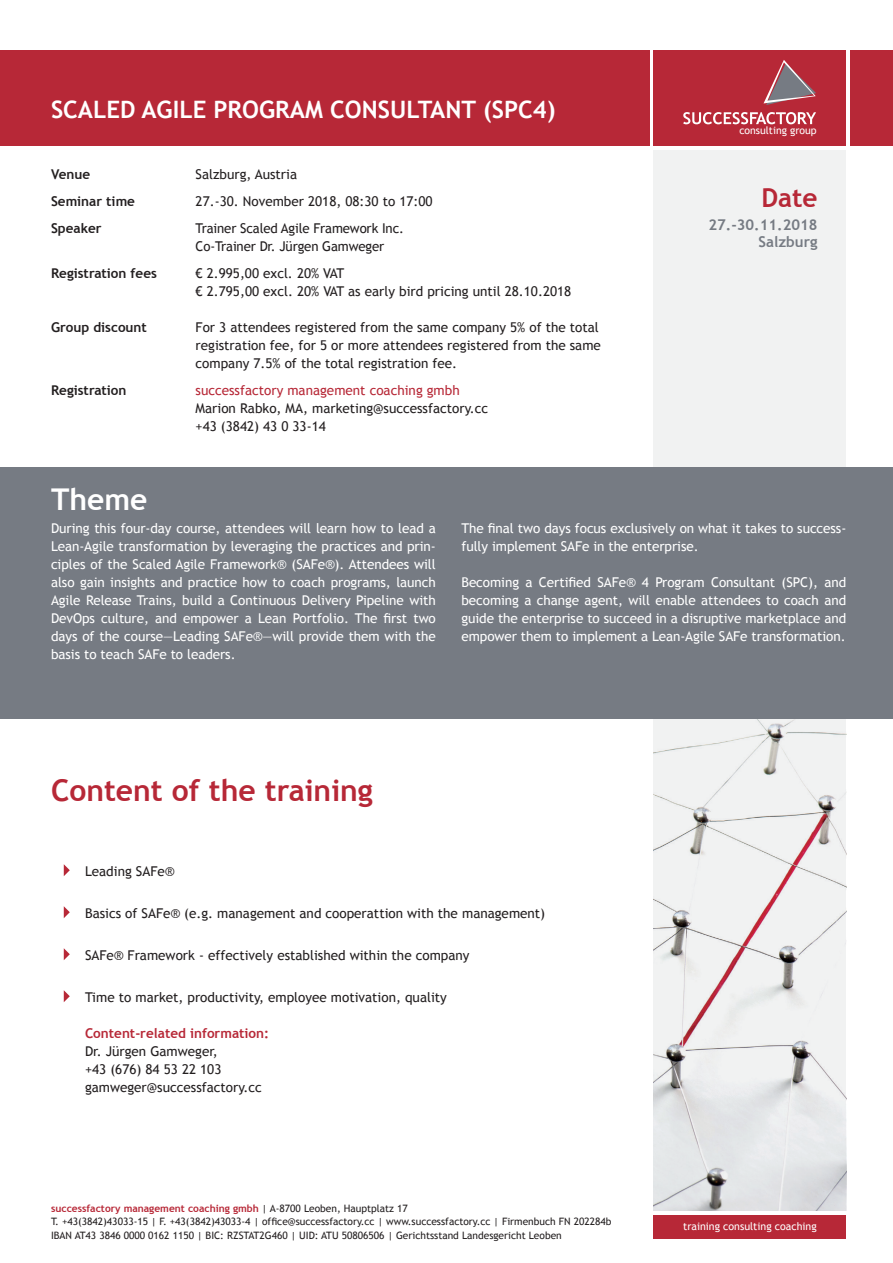
<style>
.page{position:relative;width:893px;height:1263px;background:#fff}
.page>*{position:absolute;margin:0;border:0;box-sizing:border-box;transform-origin:0 0}
.t1{font:700 30px "Trebuchet MS";color:#b72837}
.t2{font:700 30px "Trebuchet MS";color:#fff}
.t3{font:700 26.1px "Trebuchet MS";color:#b72837}
.t4{font:700 24px "Trebuchet MS";color:#fff}
.t5{font:700 14.85px "Trebuchet MS";color:#767b83}
.t6{font:13.5px/18px "Trebuchet MS";letter-spacing:-.005em;color:#fff;text-align:justify}
.t7{font:13.5px/18px "Trebuchet MS";color:#231f20}
.t8{font:700 13.5px "Trebuchet MS";color:#231f20}
.t9{font:13.5px "Trebuchet MS";color:#b72837}
.t10{font:700 13.5px "Trebuchet MS";color:#b72837}
.t11{font:10.65px "Trebuchet MS";color:#fff}
.t12{font:10.5px "Trebuchet MS";color:#fff}
.t13{font:10.2px "Trebuchet MS";color:#231f20}
.t14{font:700 10.2px "Trebuchet MS";color:#b72837}
.s1{font-weight:400;color:#231f20}
</style>
<div class="page">
<div style="left:653px;top:150px;width:193px;height:1061px;background:#f1f2f2"></div>
<div style="left:653px;top:50px;width:193px;height:96px;background:#b72837"></div>
<svg style="left:763px;top:60px;width:53px;height:45px"></svg>
<svg style="left:683px;top:112px;width:133px;height:12px"></svg>
<div style="left:851px;top:50px;width:42px;height:96px;background:#b72837"></div>
<div style="left:0;top:50px;width:649px;height:96px;background:#b72837"></div>
<svg style="left:64px;top:864px;width:6px;height:12px"></svg>
<svg style="left:64px;top:906px;width:6px;height:12px"></svg>
<svg style="left:64px;top:948px;width:6px;height:12px"></svg>
<svg style="left:64px;top:990px;width:6px;height:12px"></svg>
<div style="left:0;top:467px;width:893px;height:252px;background:#767b83"></div>
<div style="left:653px;top:1215px;width:193px;height:23px;background:#b72837"></div>
<img style="left:653px;top:719px;width:193px;height:492px">
<p class="t4" style="left:51px;top:94px;width:506px">SCALED AGILE PROGRAM CONSULTANT (SPC4)</p>
<p class="t8" style="left:51px;top:165px;width:41px">Venue</p>
<p class="t7" style="left:196px;top:165px;width:103px">Salzburg, Austria</p>
<p class="t8" style="left:51px;top:192px;width:85px">Seminar time</p>
<p class="t7" style="left:196px;top:192px;width:239px">27.-30. November 2018, 08:30 to 17:00</p>
<p class="t8" style="left:51px;top:219px;width:52px">Speaker</p>
<p class="t7" style="left:196px;top:219px;width:210px">Trainer Scaled Agile Framework Inc.<br>Co-Trainer Dr. Jürgen Gamweger</p>
<p class="t8" style="left:51px;top:264px;width:107px">Registration fees</p>
<p class="t7" style="left:196px;top:264px;width:150px">€ 2.995,00 excl. 20% VAT</p>
<p class="t7" style="left:196px;top:282px;width:377px">€ 2.795,00 excl. 20% VAT as early bird pricing until 28.10.2018</p>
<p class="t8" style="left:51px;top:318px;width:97px">Group discount</p>
<p class="t7" style="left:196px;top:318px;width:407px">For 3 attendees registered from the same company 5% of the total registration fee, for 5 or more attendees registered from the same company 7.5% of the total registration fee.</p>
<p class="t8" style="left:51px;top:381px;width:77px">Registration</p>
<p class="t9" style="left:196px;top:382px;width:266px">successfactory management coaching gmbh</p>
<p class="t7" style="left:196px;top:399px;width:294px">Marion Rabko, MA, marketing@successfactory.cc +43 (3842) 43 0 33-14</p>
<p class="t2" style="left:51px;top:480px;width:98px">Theme</p>
<p class="t12" style="left:739px;top:124px;width:79px">consulting group</p>
<p class="t3" style="left:761px;top:181px;width:58px">Date</p>
<p class="t5" style="left:709px;top:215px;width:110px">27.-30.11.2018</p>
<p class="t5" style="left:758px;top:233px;width:60px">Salzburg</p>
<p class="t6" style="left:51px;top:519px;width:386px">During this four-day course, attendees will learn how to lead a Lean-Agile transformation by leveraging the practices and prin&shy;ciples of the Scaled Agile Framework® (SAFe®). Attendees will also gain insights and practice how to coach programs, launch Agile Release Trains, build a Continuous Delivery Pipeline with DevOps culture, and empower a Lean Portfolio. The first two days of the course—Leading SAFe®—will provide them with the basis to teach SAFe to leaders.</p>
<p class="t6" style="left:461px;top:519px;width:386px">The final two days focus exclusively on what it takes to success&shy;fully implement SAFe in the enterprise.</p>
<p class="t6" style="left:461px;top:573px;width:386px">Becoming a Certified SAFe® 4 Program Consultant (SPC), and becoming a change agent, will enable attendees to coach and guide the enterprise to succeed in a disruptive marketplace and empower them to implement a Lean-Agile SAFe transformation.</p>
<p class="t1" style="left:51px;top:772px;width:323px">Content of the training</p>
<p class="t7" style="left:85px;top:863px;width:91px">Leading SAFe®</p>
<p class="t7" style="left:85px;top:905px;width:462px">Basics of SAFe® (e.g. management and cooperattion with the management)</p>
<p class="t7" style="left:85px;top:947px;width:386px">SAFe® Framework - effectively established within the company</p>
<p class="t7" style="left:85px;top:989px;width:363px">Time to market, productivity, employee motivation, quality</p>
<p class="t10" style="left:85px;top:1025px;width:186px">Content-related information:</p>
<p class="t7" style="left:85px;top:1043px;width:134px">Dr. Jürgen Gamweger,</p>
<p class="t7" style="left:85px;top:1061px;width:138px">+43 (676) 84 53 22 103</p>
<p class="t7" style="left:85px;top:1079px;width:178px">gamweger@successfactory.cc</p>
<p class="t14" style="left:51px;top:1201px;width:358px">successfactory management coaching gmbh <span class="s1">| A-8700 Leoben, Hauptplatz 17</span></p>
<p class="t13" style="left:51px;top:1215px;width:562px">T. +43(3842)43033-15 | F. +43(3842)43033-4 | office@successfactory.cc | www.successfactory.cc | Firmenbuch FN 202284b</p>
<p class="t13" style="left:51px;top:1229px;width:512px">IBAN AT43 3846 0000 0162 1150 | BIC: RZSTAT2G460 | UID: ATU 50806506 | Gerichtsstand Landesgericht Leoben</p>
<p class="t11" style="left:683px;top:1220px;width:135px">training consulting coaching</p>
</div>
